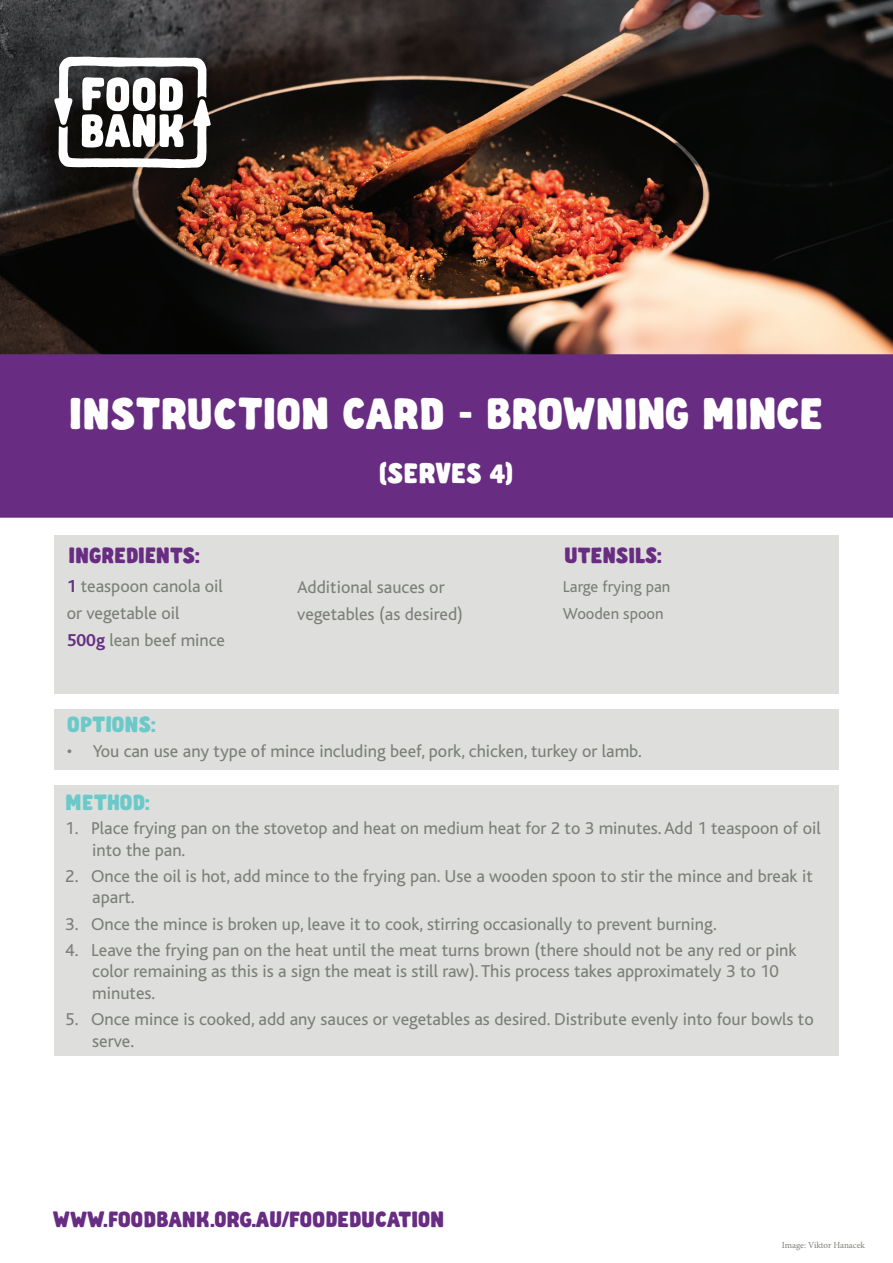
<style>
.page{position:relative;width:893px;height:1263px;background:#fff}
.page>*{position:absolute;margin:0;border:0;box-sizing:border-box;transform-origin:0 0}
.t1{font:42px "Abraham";color:#fff}
.t2{font:27px "Abraham";color:#fff}
.t3{font:21px "Abraham";letter-spacing:-.01em;color:#682d82}
.t4{font:21px "Abraham";color:#6cc9c9}
.t5{font:18px/21.6px "Bliss";color:#7c8079}
.t6{font:16.5px/27px "Bliss";color:#7c8079}
.t7{font:9px "Minion Pro";letter-spacing:-.005em;color:#7c8079}
.s1{font-weight:700;color:#682d82}
</style>
<div class="page">
<img style="left:0;top:0;width:893px;height:354px">
<div style="left:1px;top:355px;width:892px;height:162px;background:#682d82"></div>
<div style="left:0;top:354px;width:893px;height:164px;border:2px solid #682d82"></div>
<div style="left:54px;top:536px;width:785px;height:158px;background:#dedfdd"></div>
<div style="left:54px;top:785px;width:785px;height:270px;background:#dedfdd"></div>
<div style="left:54px;top:709px;width:785px;height:61px;background:#dedfdd"></div>
<svg style="left:54px;top:57px;width:157px;height:111px"></svg>
<h1 class="t1" style="left:69px;top:388px;width:756px">INSTRUCTION CARD - BROWNING MINCE</h1>
<h2 class="t2" style="left:379px;top:457px;width:135px">(SERVES 4)</h2>
<p class="t3" style="left:68px;top:543px;width:133px">INGREDIENTS:</p>
<p class="t3" style="left:564px;top:543px;width:99px">UTENSILS:</p>
<p class="t5" style="left:67px;top:573px;width:160px;line-height:27px"><span class="s1">1</span> teaspoon canola oil or vegetable oil<br><span class="s1">500g</span> lean beef mince</p>
<p class="t5" style="left:297px;top:574px;width:167px;line-height:27px">Additional sauces or vegetables (as desired)</p>
<p class="t6" style="left:563px;top:573px;width:109px">Large frying pan<br>Wooden spoon</p>
<p class="t4" style="left:67px;top:712px;width:91px">OPTIONS:</p>
<p class="t5" style="left:67px;top:740px;width:576px">• You can use any type of mince including beef, pork, chicken, turkey or lamb.</p>
<p class="t4" style="left:65px;top:789px;width:86px">METHOD:</p>
<p class="t5" style="left:92px;top:818px;width:730px;text-indent:-27px">1. Place frying pan on the stovetop and heat on medium heat for 2 to 3 minutes. Add 1 teaspoon of oil into the pan.</p>
<p class="t5" style="left:92px;top:865px;width:722px;text-indent:-27px">2. Once the oil is hot, add mince to the frying pan. Use a wooden spoon to stir the mince and break it apart.</p>
<p class="t5" style="left:65px;top:913px;width:653px">3. Once the mince is broken up, leave it to cook, stirring occasionally to prevent burning.</p>
<p class="t5" style="left:92px;top:939px;width:706px;text-indent:-27px">4. Leave the frying pan on the heat until the meat turns brown (there should not be any red or pink color remaining as this is a sign the meat is still raw). This process takes approximately 3 to 10 minutes.</p>
<p class="t5" style="left:92px;top:1008px;width:723px;text-indent:-27px">5. Once mince is cooked, add any sauces or vegetables as desired. Distribute evenly into four bowls to serve.</p>
<p class="t3" style="left:53px;top:1207px;width:393px">WWW.FOODBANK.ORG.AU/FOODEDUCATION</p>
<p class="t7" style="left:782px;top:1239px;width:84px">Image: Viktor Hanacek</p>
</div>
